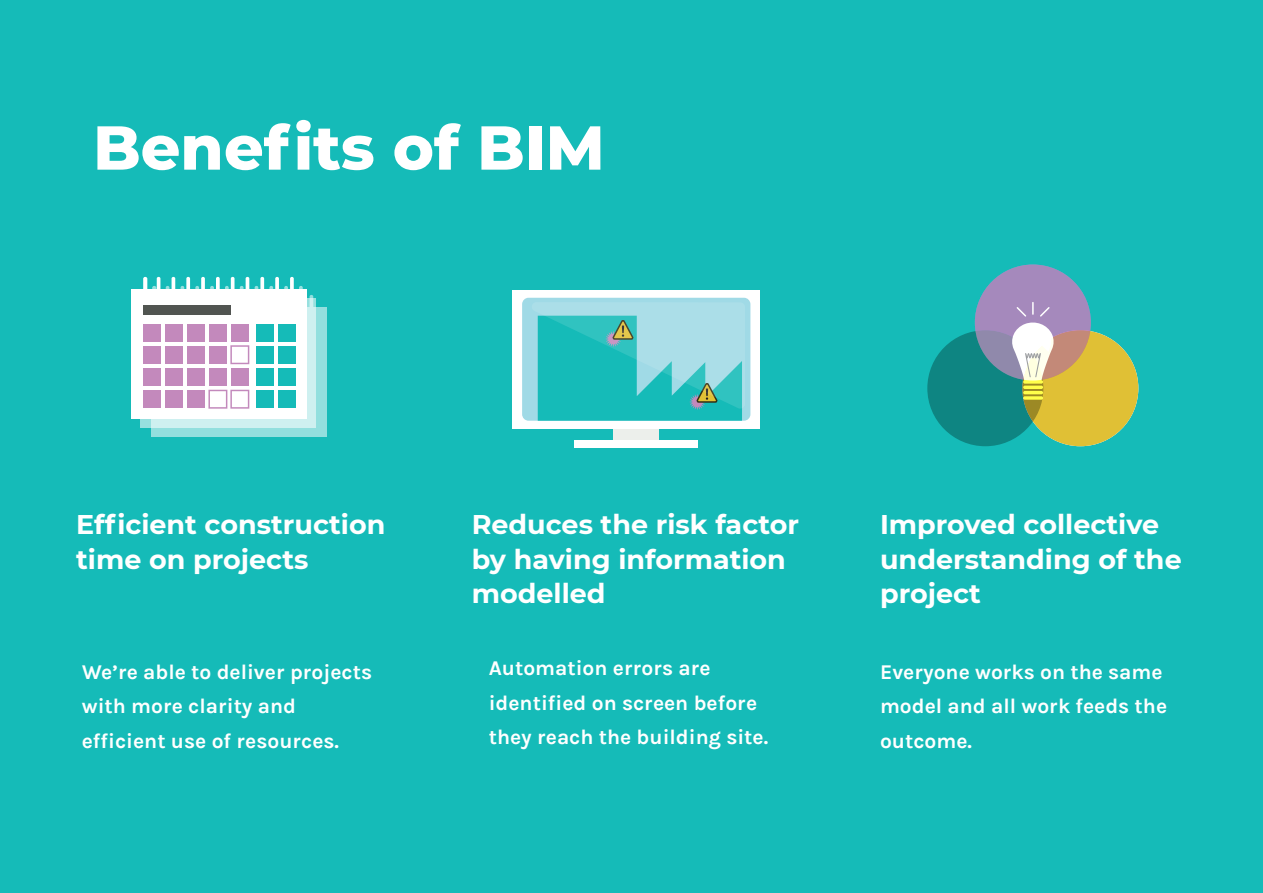
<style>
.page{position:relative;width:1263px;height:893px;background:#15bbb8}
.page>*{position:absolute;margin:0;border:0;box-sizing:border-box;transform-origin:0 0}
.t1{font:800 61.95px "Montserrat";color:#fff}
.t2{font:700 27px/34.5px "Montserrat";color:#fff}
.t3{font:700 21px/34.5px "Karla";color:#fff}
</style>
<div class="page">
<div style="left:151px;top:307px;width:176px;height:130px;background:#92dfde"></div>
<hr style="left:310px;top:295px;width:3px;height:24px;background:#fff;border-radius:2px">
<svg style="left:140px;top:298px;width:176px;height:130px;background:#caeeee"></svg>
<hr style="left:166px;top:286px;width:3px;height:24px;background:#fff;border-radius:2px">
<hr style="left:181px;top:286px;width:3px;height:24px;background:#fff;border-radius:2px">
<svg style="left:195px;top:286px;width:4px;height:24px"></svg>
<svg style="left:210px;top:286px;width:4px;height:24px"></svg>
<svg style="left:225px;top:286px;width:4px;height:24px"></svg>
<hr style="left:240px;top:286px;width:3px;height:24px;background:#fff;border-radius:2px">
<hr style="left:255px;top:286px;width:3px;height:24px;background:#fff;border-radius:2px">
<svg style="left:269px;top:286px;width:4px;height:24px"></svg>
<svg style="left:284px;top:286px;width:4px;height:24px"></svg>
<svg style="left:299px;top:286px;width:4px;height:24px"></svg>
<svg style="left:143px;top:277px;width:4px;height:26px"></svg>
<div style="left:131px;top:289px;width:176px;height:130px;background:#fff"></div>
<div style="left:143px;top:324px;width:18px;height:17px;background:#c389bc"></div>
<div style="left:165px;top:324px;width:18px;height:17px;background:#c389bc"></div>
<div style="left:187px;top:324px;width:18px;height:17px;background:#c389bc"></div>
<div style="left:209px;top:324px;width:18px;height:17px;background:#c389bc"></div>
<div style="left:231px;top:324px;width:18px;height:17px;background:#c389bc"></div>
<div style="left:257px;top:324px;width:17px;height:17px;background:#15bbb8"></div>
<div style="left:279px;top:324px;width:17px;height:17px;background:#15bbb8"></div>
<div style="left:143px;top:346px;width:18px;height:17px;background:#c389bc"></div>
<div style="left:165px;top:346px;width:18px;height:17px;background:#c389bc"></div>
<div style="left:187px;top:346px;width:18px;height:17px;background:#c389bc"></div>
<div style="left:209px;top:346px;width:18px;height:17px;background:#c389bc"></div>
<svg style="left:230px;top:345px;width:39px;height:37px"></svg>
<div style="left:257px;top:346px;width:17px;height:17px;background:#15bbb8"></div>
<div style="left:279px;top:346px;width:17px;height:17px;background:#15bbb8"></div>
<div style="left:143px;top:368px;width:18px;height:18px;background:#c389bc"></div>
<div style="left:165px;top:368px;width:18px;height:18px;background:#c389bc"></div>
<div style="left:187px;top:368px;width:18px;height:18px;background:#c389bc"></div>
<div style="left:209px;top:368px;width:18px;height:18px;background:#c389bc"></div>
<div style="left:231px;top:368px;width:18px;height:18px;background:#c389bc"></div>
<div style="left:257px;top:368px;width:17px;height:18px;background:#15bbb8"></div>
<div style="left:279px;top:368px;width:17px;height:18px;background:#15bbb8"></div>
<div style="left:143px;top:390px;width:18px;height:18px;background:#c389bc"></div>
<div style="left:165px;top:390px;width:18px;height:18px;background:#c389bc"></div>
<div style="left:187px;top:390px;width:18px;height:18px;background:#c389bc"></div>
<svg style="left:208px;top:390px;width:61px;height:37px"></svg>
<div style="left:257px;top:390px;width:17px;height:18px;background:#15bbb8"></div>
<div style="left:279px;top:390px;width:17px;height:18px;background:#15bbb8"></div>
<hr style="left:157px;top:277px;width:3px;height:24px;background:#fff;border-radius:2px">
<hr style="left:172px;top:277px;width:3px;height:24px;background:#fff;border-radius:2px">
<hr style="left:186px;top:277px;width:4px;height:24px;background:#fff;border-radius:2px">
<svg style="left:201px;top:277px;width:4px;height:24px"></svg>
<hr style="left:216px;top:277px;width:4px;height:24px;background:#fff;border-radius:2px">
<hr style="left:231px;top:277px;width:3px;height:24px;background:#fff;border-radius:2px">
<hr style="left:246px;top:277px;width:3px;height:24px;background:#fff;border-radius:2px">
<hr style="left:260px;top:277px;width:4px;height:24px;background:#fff;border-radius:2px">
<hr style="left:275px;top:277px;width:4px;height:24px;background:#fff;border-radius:2px">
<svg style="left:290px;top:277px;width:4px;height:24px"></svg>
<div style="left:143px;top:305px;width:88px;height:10px;background:#515551"></div>
<div style="left:613px;top:426px;width:46px;height:15px;background:#ecefeb"></div>
<div style="left:575px;top:441px;width:123px;height:7px;background:#fff"></div>
<div style="left:513px;top:290px;width:247px;height:138px;background:#fff"></div>
<div style="left:522px;top:298px;width:228px;height:123px;background:#a0dae6;border-radius:6px"></div>
<svg style="left:532px;top:303px;width:213px;height:118px"></svg>
<div style="left:1022px;top:330px;width:116px;height:116px;background:#e0c035;border-radius:50%"></div>
<div style="left:927px;top:330px;width:116px;height:116px;background:#0e8582;border-radius:50%"></div>
<svg style="left:975px;top:264px;width:116px;height:116px;background:#a589af"></svg>
<hr style="left:1023px;top:386px;width:20px;height:3px;background:#fff;border-radius:2px">
<hr style="left:1023px;top:391px;width:20px;height:3px;background:#fff;border-radius:2px">
<svg style="left:1023px;top:396px;width:20px;height:4px"></svg>
<svg style="left:1012px;top:303px;width:41px;height:81px;background:#d3c9ce"></svg>
<h1 class="t1" style="left:93px;top:102px;width:513px">Benefits of BIM</h1>
<p class="t2" style="left:76px;top:506px;width:311px">Efficient construction time on projects</p>
<p class="t3" style="left:82px;top:654px;width:292px">We’re able to deliver projects with more clarity and efficient use of resources.</p>
<p class="t2" style="left:472px;top:506px;width:329px">Reduces the risk factor by having information modelled</p>
<p class="t3" style="left:489px;top:651px;width:281px">Automation errors are identified on screen before they reach the building site.</p>
<p class="t2" style="left:880px;top:506px;width:303px">Improved collective understanding of the project</p>
<p class="t3" style="left:880px;top:654px;width:289px">Everyone works on the same model and all work feeds the outcome.</p>
</div>
